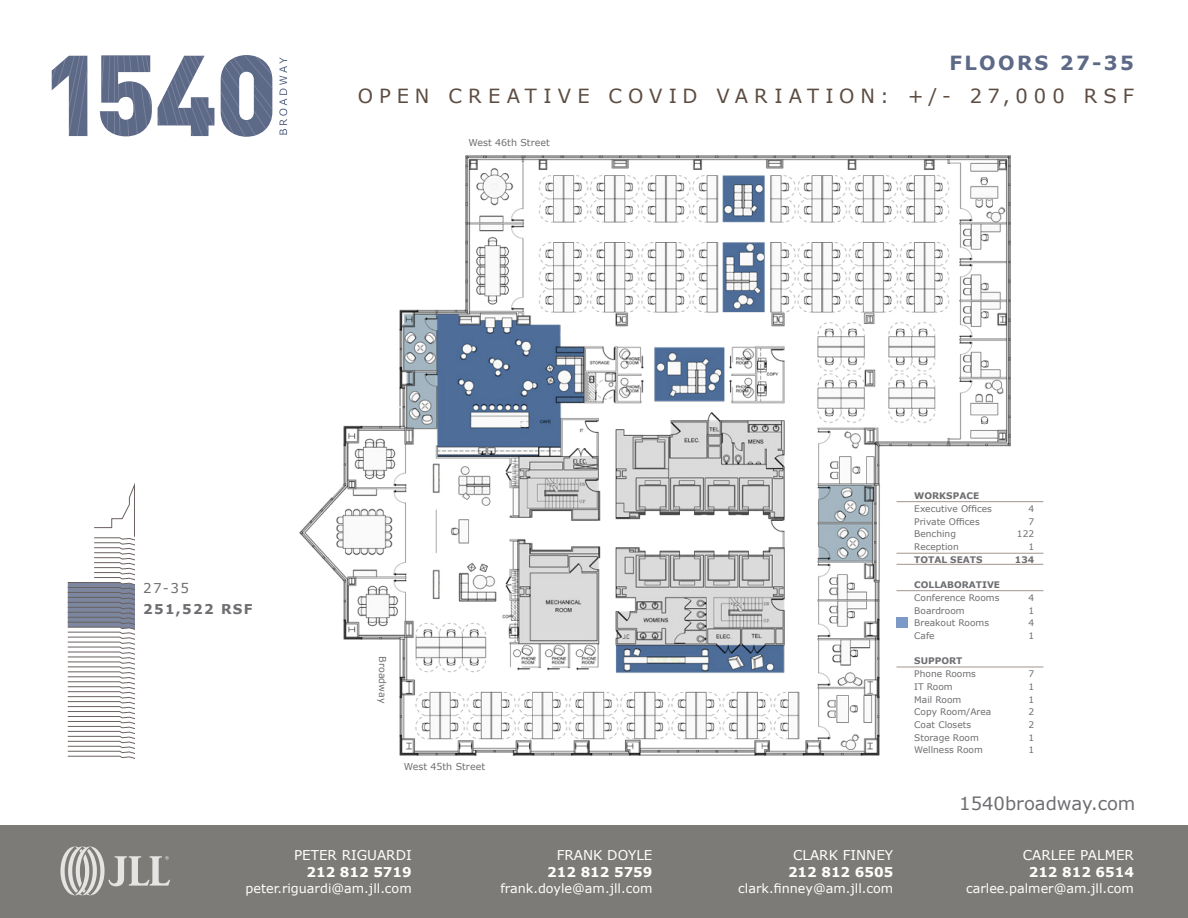
<style>
.page{position:relative;width:1188px;height:918px;background:#fff}
.page>*{position:absolute;margin:0;border:0;box-sizing:border-box;transform-origin:0 0}
.t1{font:19.5px "Verdana";letter-spacing:.31em;color:#5c4c41}
.t2{font:700 19.5px "Verdana";letter-spacing:.12em;color:#5c6987}
.t3{font:18px "Verdana";color:#6d6e71}
.t4{font:13.5px "Verdana";color:#fff}
.t5{font:700 13.5px "Verdana";color:#fff}
.t6{font:700 13.5px "Verdana";letter-spacing:.1em;color:#6d6e71}
.t7{font:13.5px "Verdana";color:#6d6e71}
.t8{font:12.75px "Verdana";color:#fff}
.t9{font:9.6px "Verdana";color:#6d6e71}
.t10{font:9px "Verdana";color:#6d6e71}
.t11{font:700 9px "Verdana";color:#6d6e71}
</style>
<div class="page">
<svg style="left:52px;top:55px;width:221px;height:82px"></svg>
<svg style="left:279px;top:57px;width:8px;height:78px"></svg>
<div style="left:0;top:825px;width:1188px;height:93px;background:#7d7b77"></div>
<svg style="left:60px;top:846px;width:110px;height:49px"></svg>
<svg style="left:67px;top:483px;width:68px;height:276px"></svg>
<hr style="left:897px;top:501px;width:146px;height:1px;background:#a2968e">
<hr style="left:897px;top:553px;width:146px;height:1px;background:#a2968e">
<hr style="left:897px;top:564px;width:146px;height:1px;background:#a2968e">
<hr style="left:897px;top:590px;width:146px;height:1px;background:#a2968e">
<hr style="left:897px;top:667px;width:146px;height:1px;background:#a2968e">
<img style="left:299px;top:155px;width:725px;height:601px">
<h1 class="t2" style="left:949px;top:51px;width:186px">FLOORS 27-35</h1>
<h1 class="t1" style="left:358px;top:84px;width:778px">OPEN CREATIVE COVID VARIATION: +/- 27,000 RSF</h1>
<p class="t9" style="left:469px;top:137px;width:83px">West 46th Street</p>
<h3 class="t7" style="left:143px;top:579px;width:47px">27-35</h3>
<h3 class="t6" style="left:143px;top:600px;width:111px">251,522 RSF</h3>
<p class="t9" style="left:389px;top:656px;width:49px;rotate:90deg">Broadway</p>
<p class="t9" style="left:404px;top:761px;width:83px">West 45th Street</p>
<h3 class="t4" style="left:294px;top:847px;width:119px">PETER RIGUARDI</h3>
<h3 class="t5" style="left:307px;top:863px;width:107px">212 812 5719</h3>
<h3 class="t8" style="left:246px;top:880px;width:168px">peter.riguardi@am.jll.com</h3>
<h3 class="t4" style="left:557px;top:847px;width:97px">FRANK DOYLE</h3>
<h3 class="t5" style="left:547px;top:863px;width:107px">212 812 5759</h3>
<h3 class="t8" style="left:500px;top:880px;width:154px">frank.doyle@am.jll.com</h3>
<h3 class="t4" style="left:793px;top:847px;width:102px">CLARK FINNEY</h3>
<h3 class="t5" style="left:788px;top:863px;width:107px">212 812 6505</h3>
<h3 class="t8" style="left:738px;top:880px;width:156px">clark.finney@am.jll.com</h3>
<p class="t11" style="left:914px;top:490px;width:66px">WORKSPACE</p>
<p class="t10" style="left:914px;top:503px;width:79px">Executive Offices</p>
<p class="t10" style="left:1029px;top:503px;width:7px">4</p>
<p class="t10" style="left:914px;top:516px;width:67px">Private Offices</p>
<p class="t10" style="left:1029px;top:516px;width:7px">7</p>
<p class="t10" style="left:914px;top:528px;width:43px">Benching</p>
<p class="t10" style="left:1017px;top:528px;width:19px">122</p>
<p class="t10" style="left:914px;top:541px;width:46px">Reception</p>
<p class="t10" style="left:1029px;top:541px;width:7px">1</p>
<p class="t11" style="left:914px;top:554px;width:70px">TOTAL SEATS</p>
<p class="t11" style="left:1015px;top:554px;width:21px">134</p>
<p class="t11" style="left:914px;top:579px;width:87px">COLLABORATIVE</p>
<p class="t10" style="left:914px;top:592px;width:87px">Conference Rooms</p>
<p class="t10" style="left:1029px;top:592px;width:7px">4</p>
<p class="t10" style="left:914px;top:605px;width:52px">Boardroom</p>
<p class="t10" style="left:1029px;top:605px;width:7px">1</p>
<p class="t10" style="left:914px;top:617px;width:76px">Breakout Rooms</p>
<p class="t10" style="left:1029px;top:617px;width:7px">4</p>
<p class="t10" style="left:914px;top:630px;width:22px">Cafe</p>
<p class="t10" style="left:1029px;top:630px;width:7px">1</p>
<p class="t11" style="left:914px;top:655px;width:50px">SUPPORT</p>
<p class="t10" style="left:914px;top:668px;width:63px">Phone Rooms</p>
<p class="t10" style="left:1029px;top:668px;width:7px">7</p>
<p class="t10" style="left:914px;top:681px;width:40px">IT Room</p>
<p class="t10" style="left:1029px;top:681px;width:7px">1</p>
<p class="t10" style="left:914px;top:694px;width:49px">Mail Room</p>
<p class="t10" style="left:1029px;top:694px;width:7px">1</p>
<p class="t10" style="left:914px;top:706px;width:79px">Copy Room/Area</p>
<p class="t10" style="left:1029px;top:706px;width:7px">2</p>
<p class="t10" style="left:914px;top:719px;width:58px">Coat Closets</p>
<p class="t10" style="left:1029px;top:719px;width:7px">2</p>
<p class="t10" style="left:914px;top:732px;width:66px">Storage Room</p>
<p class="t10" style="left:1029px;top:732px;width:7px">1</p>
<p class="t10" style="left:914px;top:744px;width:70px">Wellness Room</p>
<p class="t10" style="left:1029px;top:744px;width:7px">1</p>
<h2 class="t3" style="left:959px;top:792px;width:178px">1540broadway.com</h2>
<h3 class="t4" style="left:1023px;top:847px;width:113px">CARLEE PALMER</h3>
<h3 class="t5" style="left:1029px;top:863px;width:107px">212 812 6514</h3>
<h3 class="t8" style="left:966px;top:880px;width:169px">carlee.palmer@am.jll.com</h3>
</div>
